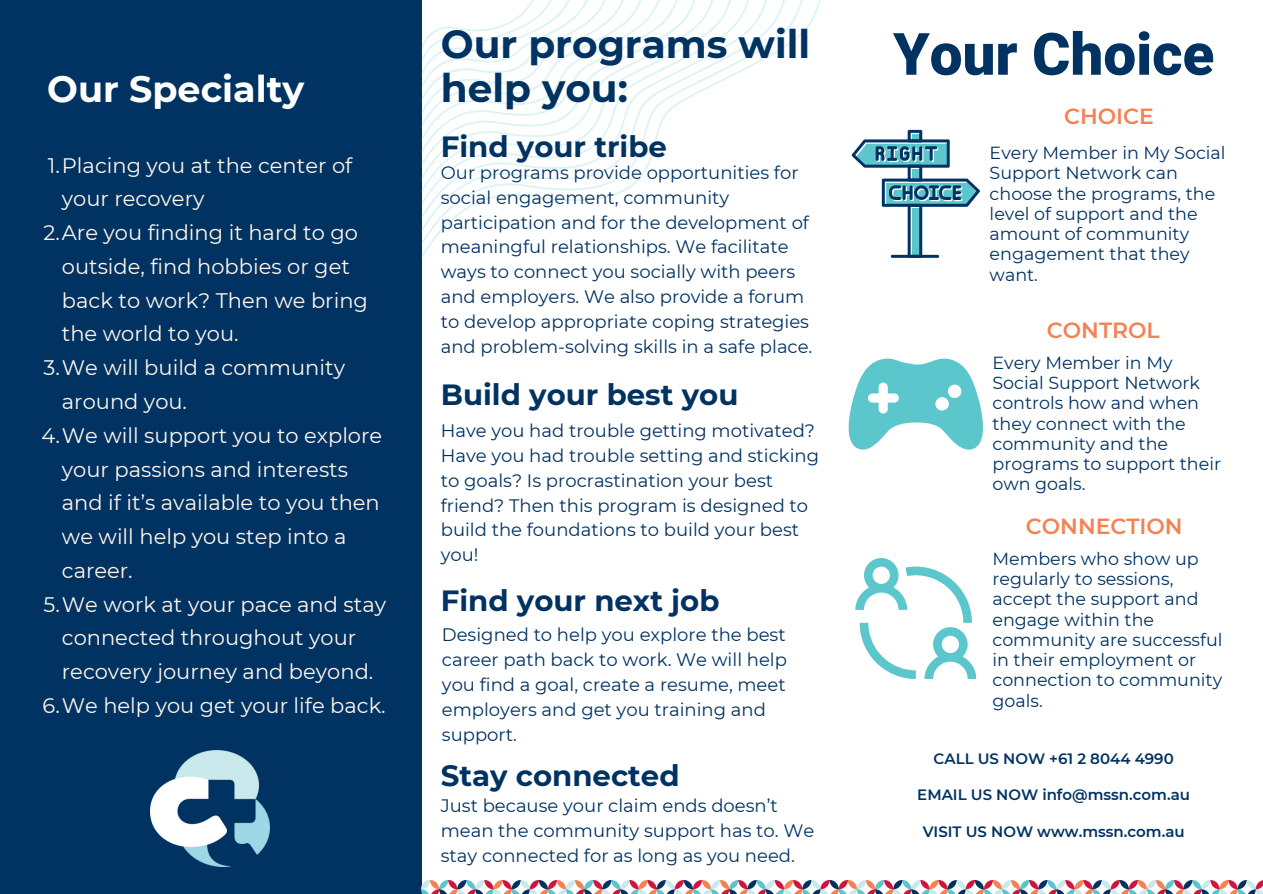
<style>
.page{position:relative;width:1263px;height:894px;background:#fff}
.page>*{position:absolute;margin:0;border:0;box-sizing:border-box;transform-origin:0 0}
.t1{font:900 58.35px "Roboto";color:#003262}
.t2{font:700 39px/43.8px "Montserrat";color:#003262}
.t3{font:700 36.45px "Montserrat";color:#fff}
.t4{font:700 29.25px "Montserrat";color:#003262}
.t5{font:600 21.9px "Montserrat";color:#f58153}
.t6{font:21px/33.8px "Montserrat";color:#fff7ec}
.t7{font:18px/24.8px "Montserrat";color:#003262}
.t8{font:17.55px/20.2px "Montserrat";color:#003262}
.t9{font:600 15px "Montserrat";color:#003262}
</style>
<div class="page">
<div style="left:0;top:0;width:421px;height:893px;background:#003262"></div>
<img style="left:421px;top:880px;width:841px;height:13px">
<svg style="left:421px;top:0;width:400px;height:259px"></svg>
<img style="left:150px;top:750px;width:120px;height:116px">
<svg style="left:851px;top:130px;width:128px;height:128px"></svg>
<svg style="left:848px;top:358px;width:135px;height:91px"></svg>
<svg style="left:855px;top:558px;width:120px;height:120px"></svg>
<h6 class="t3" style="left:47px;top:66px;width:259px">Our Specialty</h6>
<p class="t6" style="left:62px;top:148px;width:292px;text-indent:-14px">1.Placing you at the center of your recovery</p>
<h4 class="t6" style="left:62px;top:215px;width:307px;text-indent:-18px">2.Are you finding it hard to go outside, find hobbies or get back to work? Then we bring the world to you.</h4>
<h6 class="t6" style="left:62px;top:350px;width:285px;text-indent:-18px">3.We will build a community around you.</h6>
<p class="t6" style="left:62px;top:418px;width:322px;text-indent:-20px">4.We will support you to explore your passions and interests and if it’s available to you then we will help you step into a career.</p>
<p class="t6" style="left:43px;top:587px;width:344px;text-align:center">5.We work at your pace and stay connected throughout your recovery journey and beyond.</p>
<p class="t6" style="left:43px;top:688px;width:345px">6.We help you get your life back.</p>
<h3 class="t2" style="left:441px;top:22px;width:371px">Our programs will help you:</h3>
<h6 class="t4" style="left:441px;top:128px;width:228px">Find your tribe</h6>
<h3 class="t7" style="left:441px;top:160px;width:373px">Our programs provide opportunities for social engagement, community participation and for the development of meaningful relationships. We facilitate ways to connect you socially with peers and employers. We also provide a forum to develop appropriate coping strategies and problem-solving skills in a safe place.</h3>
<h3 class="t4" style="left:441px;top:376px;width:299px">Build your best you</h3>
<h2 class="t7" style="left:441px;top:418px;width:380px">Have you had trouble getting motivated?<br>Have you had trouble setting and sticking to goals? Is procrastination your best friend? Then this program is designed to build the foundations to build your best you!</h2>
<h6 class="t4" style="left:441px;top:582px;width:280px">Find your next job</h6>
<h3 class="t7" style="left:442px;top:622px;width:346px">Designed to help you explore the best career path back to work. We will help you find a goal, create a resume, meet employers and get you training and support.</h3>
<p class="t4" style="left:441px;top:757px;width:240px">Stay connected</p>
<p class="t7" style="left:441px;top:793px;width:375px">Just because your claim ends doesn’t mean the community support has to. We stay connected for as long as you need.</p>
<p class="t1" style="left:893px;top:21px;width:323px">Your Choice</p>
<p class="t5" style="left:1064px;top:103px;width:91px">CHOICE</p>
<h6 class="t8" style="left:989px;top:143px;width:237px">Every Member in My Social<br>Support Network can choose the programs, the level of support and the amount of community engagement that they want.</h6>
<h4 class="t5" style="left:1046px;top:316px;width:114px">CONTROL</h4>
<h1 class="t8" style="left:992px;top:352px;width:230px">Every Member in My<br>Social Support Network controls how and when they connect with the community and the programs to support their own goals.</h1>
<h6 class="t5" style="left:1025px;top:513px;width:158px">CONNECTION</h6>
<p class="t8" style="left:992px;top:548px;width:231px">Members who show up regularly to sessions, accept the support and engage within the community are successful in their employment or connection to community goals.</p>
<p class="t9" style="left:933px;top:749px;width:242px">CALL US NOW +61 2 8044 4990</p>
<h4 class="t9" style="left:917px;top:785px;width:274px">EMAIL US NOW info@mssn.com.au</h4>
<h6 class="t9" style="left:922px;top:822px;width:263px">VISIT US NOW www.mssn.com.au</h6>
</div>
